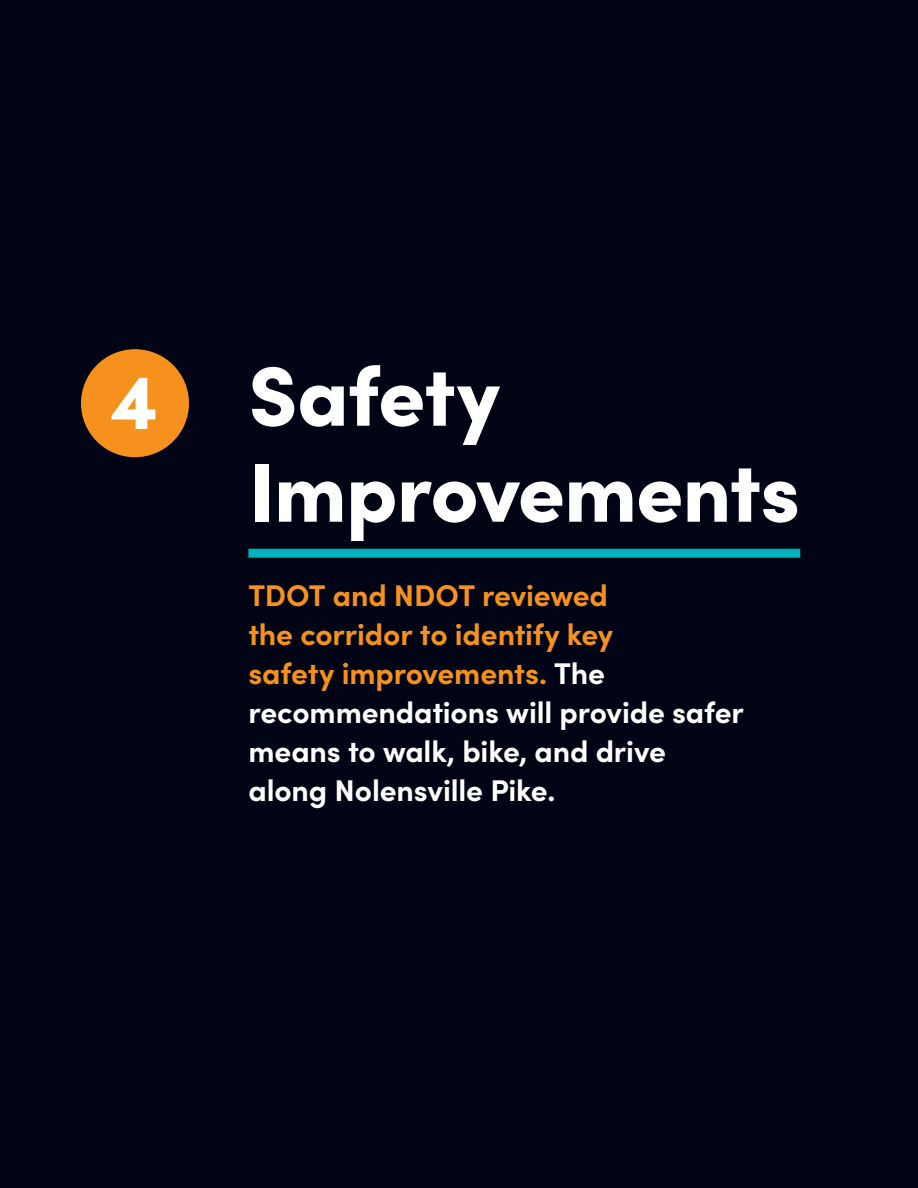
<style>
.page{position:relative;width:918px;height:1188px;background:#fff}
.page>*{position:absolute;margin:0;border:0;box-sizing:border-box;transform-origin:0 0}
.Section_Dividers{font:900 84px/96px "Sofia Pro";letter-spacing:-.015em;color:#fff}
.Section_Divider_Numb{font:900 78px "Sofia Pro";color:#fff}
.t1{font:700 30px/39px "Sofia Pro";letter-spacing:-.005em;color:#fff}
.s1{color:#f6911e}
</style>
<div class="page">
<div style="left:0;top:0;width:918px;height:1186px;background:#000414"></div>
<div style="left:248px;top:549px;width:552px;height:9px;background:#00b2b9"></div>
<div style="left:81px;top:349px;width:108px;height:108px;background:#f6911e;border-radius:50%"></div>
<p class="Section_Divider_Numb" style="left:111px;top:340px;width:49px">4</p>
<p class="Section_Dividers" style="left:248px;top:341px;width:553px">Safety<br>Improvements</p>
<h2 class="t1" style="left:248px;top:573px;width:497px"><span class="s1">TDOT and NDOT reviewed<br>the corridor to identify key<br>safety improvements.</span> The recommendations will provide safer means to walk, bike, and drive along Nolensville Pike.</h2>
</div>
